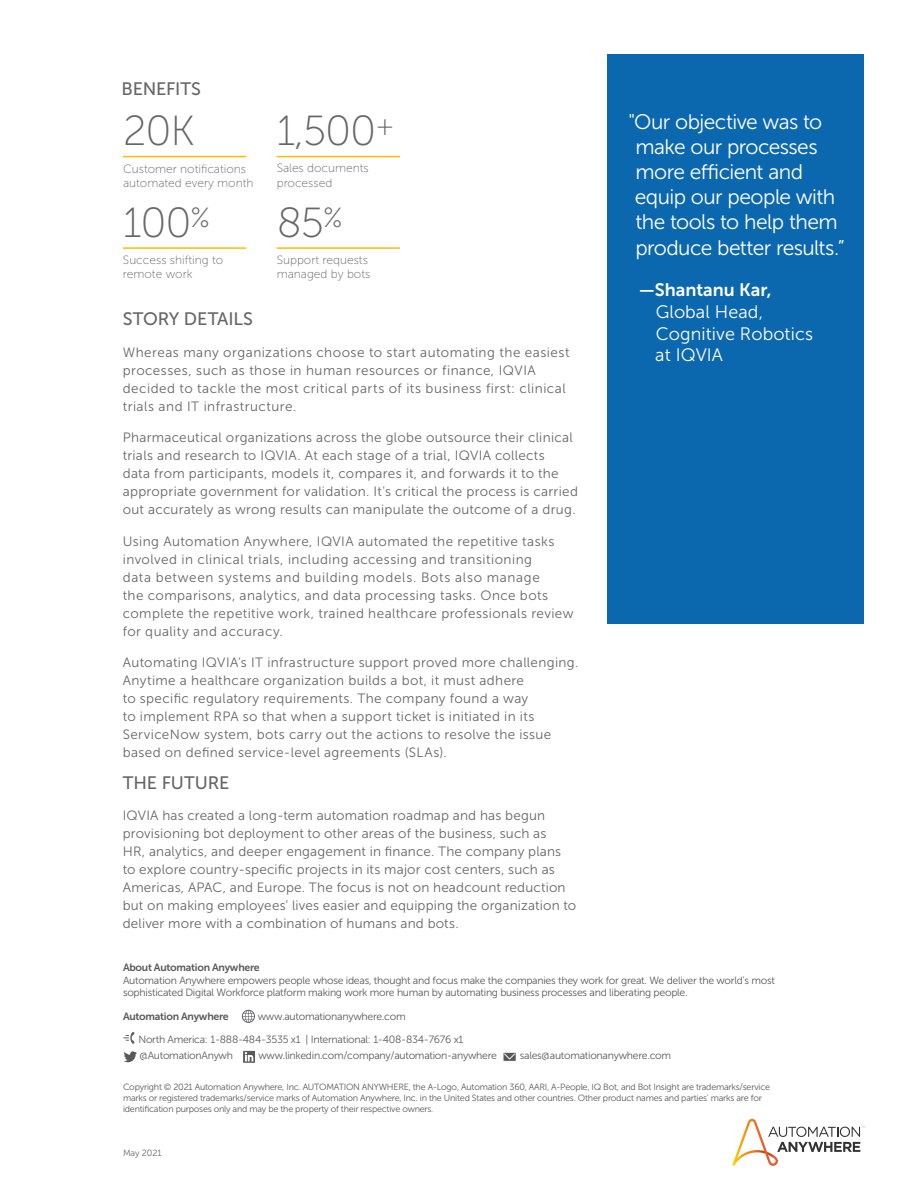
<style>
.page{position:relative;width:918px;height:1188px;background:#fff}
.page>*{position:absolute;margin:0;border:0;box-sizing:border-box;transform-origin:0 0}
.t1{font:42px/91.5px "Museo Sans 100";letter-spacing:-.025em;color:#666}
.t2{font:21px/25.2px "Museo Sans 300";letter-spacing:-.025em;color:#fff}
.t3{font:18px/21.6px "Museo Sans 300";letter-spacing:.005em;color:#fff}
.t4{font:18px "Museo Sans 500";letter-spacing:-.005em;color:#666}
.t5{font:18px "Museo Sans 700";color:#fff}
.t6{font:13.5px/18px "Museo Sans 300";letter-spacing:.025em;color:#666}
.t7{font:12px/14.4px "Museo Sans 100";color:#666}
.t8{font:10.5px/12.6px "Museo Sans 300";letter-spacing:-.025em;color:#58595b}
.t9{font:10.5px "Museo Sans 700";letter-spacing:-.025em;color:#58595b}
.t10{font:9px/10.8px "Museo Sans 300";letter-spacing:-.025em;color:#58595b}
.t11{font:9px "Museo Sans 300";letter-spacing:-.01em;color:#686868}
</style>
<div class="page">
<svg style="left:732px;top:1119px;width:133px;height:47px"></svg>
<div style="left:608px;top:54px;width:256px;height:570px;background:#0c68ae"></div>
<svg style="left:123px;top:1032px;width:12px;height:12px"></svg>
<svg style="left:124px;top:1051px;width:13px;height:11px"></svg>
<svg style="left:243px;top:1051px;width:12px;height:12px"></svg>
<svg style="left:242px;top:1010px;width:13px;height:13px"></svg>
<svg style="left:504px;top:1053px;width:12px;height:8px"></svg>
<hr style="left:123px;top:156px;width:123px;height:1px;background:#ffbc03">
<hr style="left:277px;top:156px;width:123px;height:1px;background:#ffbc03">
<hr style="left:277px;top:247px;width:123px;height:2px;background:#ffbc03">
<hr style="left:123px;top:247px;width:123px;height:2px;background:#ffbc03">
<h3 class="t4" style="left:122px;top:78px;width:81px">BENEFITS</h3>
<h1 class="t1" style="left:123px;top:86px;width:73px">20K</h1>
<p class="t7" style="left:123px;top:162px;width:132px">Customer notifications automated every month</p>
<h1 class="t1" style="left:123px;top:177px;width:89px">100<sup>%</sup></h1>
<p class="t7" style="left:123px;top:253px;width:102px">Success shifting to remote work</p>
<h1 class="t1" style="left:277px;top:86px;width:119px">1,500<sup>+<br></sup>85<sup>%</sup></h1>
<p class="t7" style="left:277px;top:161px;width:94px">Sales documents processed</p>
<p class="t7" style="left:277px;top:253px;width:95px">Support requests managed by bots</p>
<h3 class="t4" style="left:123px;top:309px;width:132px">STORY DETAILS</h3>
<p class="t6" style="left:123px;top:343px;width:448px">Whereas many organizations choose to start automating the easiest processes, such as those in human resources or finance, IQVIA decided to tackle the most critical parts of its business first: clinical trials and IT infrastructure.</p>
<p class="t6" style="left:123px;top:429px;width:457px">Pharmaceutical organizations across the globe outsource their clinical trials and research to IQVIA. At each stage of a trial, IQVIA collects<br>data from participants, models it, compares it, and forwards it to the appropriate government for validation. It's critical the process is carried out accurately as wrong results can manipulate the outcome of a drug.</p>
<p class="t6" style="left:123px;top:532px;width:452px">Using Automation Anywhere, IQVIA automated the repetitive tasks involved in clinical trials, including accessing and transitioning<br>data between systems and building models. Bots also manage<br>the comparisons, analytics, and data processing tasks. Once bots complete the repetitive work, trained healthcare professionals review for quality and accuracy.</p>
<p class="t6" style="left:123px;top:654px;width:457px">Automating IQVIA’s IT infrastructure support proved more challenging.<br>Anytime a healthcare organization builds a bot, it must adhere<br>to specific regulatory requirements. The company found a way<br>to implement RPA so that when a support ticket is initiated in its ServiceNow system, bots carry out the actions to resolve the issue based on defined service-level agreements (SLAs).</p>
<h3 class="t4" style="left:123px;top:773px;width:108px">THE FUTURE</h3>
<p class="t6" style="left:123px;top:807px;width:455px">IQVIA has created a long-term automation roadmap and has begun provisioning bot deployment to other areas of the business, such as<br>HR, analytics, and deeper engagement in finance. The company plans to explore country-specific projects in its major cost centers, such as Americas, APAC, and Europe. The focus is not on headcount reduction but on making employees’ lives easier and equipping the organization to deliver more with a combination of humans and bots.</p>
<h2 class="t2" style="left:635px;top:109px;width:211px;text-indent:-6px">"Our objective was to make our processes more efficient and equip our people with the tools to help them produce better results.”</h2>
<h3 class="t5" style="left:639px;top:280px;width:134px">—Shantanu Kar,</h3>
<h3 class="t3" style="left:655px;top:301px;width:159px">Global Head,<br>Cognitive Robotics at IQVIA</h3>
<p class="t9" style="left:123px;top:962px;width:138px">About Automation Anywhere</p>
<p class="t8" style="left:123px;top:974px;width:654px">Automation Anywhere empowers people whose ideas, thought and focus make the companies they work for great. We deliver the world’s most sophisticated Digital Workforce platform making work more human by automating business processes and liberating people.</p>
<p class="t9" style="left:123px;top:1010px;width:107px">Automation Anywhere</p>
<p class="t8" style="left:258px;top:1010px;width:149px">www.automationanywhere.com</p>
<p class="t8" style="left:138px;top:1031px;width:327px;line-height:16.5px">North America: 1-888-484-3535 x1 | International: 1-408-834-7676 x1 @AutomationAnywh</p>
<p class="t8" style="left:258px;top:1049px;width:240px">www.linkedin.com/company/automation-anywhere</p>
<p class="t8" style="left:520px;top:1049px;width:153px">sales@automationanywhere.com</p>
<p class="t10" style="left:123px;top:1082px;width:649px">Copyright © 2021 Automation Anywhere, Inc. AUTOMATION ANYWHERE, the A-Logo, Automation 360, AARI, A-People, IQ Bot, and Bot Insight are trademarks/service marks or registered trademarks/service marks of Automation Anywhere, Inc. in the United States and other countries. Other product names and parties' marks are for identification purposes only and may be the property of their respective owners.</p>
<p class="t11" style="left:123px;top:1148px;width:40px">May 2021</p>
</div>
